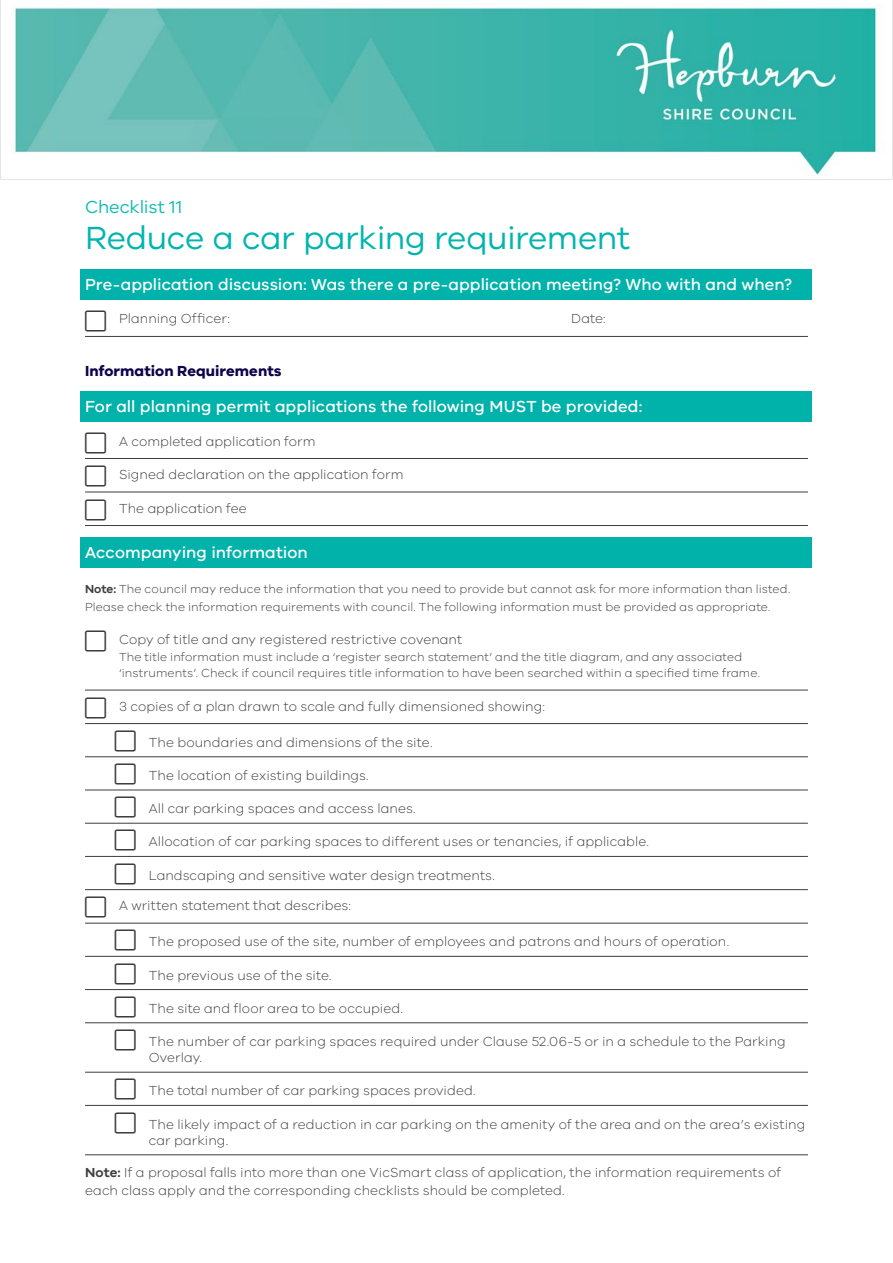
<style>
.page{position:relative;width:893px;height:1263px;background:#fff}
.page>*{position:absolute;margin:0;border:0;box-sizing:border-box;transform-origin:0 0}
.Heading_1{font:33px "VIC";letter-spacing:-.015em;color:#00b5ae}
.Heading_2{font:18px "VIC";letter-spacing:-.005em;color:#10bab4}
.Table_Header{font:500 16.5px "VIC";letter-spacing:.005em;color:#fff}
.Heading_3{font:700 15px "VIC";letter-spacing:.005em;color:#0d0449}
.Body_Copy{font:300 13.5px/16.2px "VIC";letter-spacing:.005em;color:#3e3e3f}
.Body_Copy-2{font:300 12px/18px "VIC";letter-spacing:.01em;color:#3e3e3f}
.s1{font-weight:600}
</style>
<div class="page">
<div style="left:81px;top:269px;width:731px;height:31px;background:#00b2a9"></div>
<hr style="left:85px;top:336px;width:723px;height:1px;background:#3e3e3f">
<div style="left:81px;top:391px;width:731px;height:31px;background:#00b2a9"></div>
<hr style="left:85px;top:458px;width:723px;height:1px;background:#3e3e3f">
<hr style="left:85px;top:492px;width:723px;height:1px;background:#3e3e3f">
<hr style="left:85px;top:525px;width:723px;height:1px;background:#3e3e3f">
<div style="left:81px;top:537px;width:731px;height:31px;background:#00b2a9"></div>
<hr style="left:85px;top:690px;width:723px;height:1px;background:#3e3e3f">
<hr style="left:85px;top:723px;width:723px;height:1px;background:#3e3e3f">
<hr style="left:85px;top:756px;width:723px;height:1px;background:#3e3e3f">
<hr style="left:85px;top:790px;width:723px;height:1px;background:#3e3e3f">
<hr style="left:85px;top:823px;width:723px;height:1px;background:#3e3e3f">
<hr style="left:85px;top:856px;width:723px;height:1px;background:#3e3e3f">
<hr style="left:85px;top:889px;width:723px;height:1px;background:#3e3e3f">
<hr style="left:85px;top:923px;width:723px;height:1px;background:#3e3e3f">
<hr style="left:85px;top:956px;width:723px;height:1px;background:#3e3e3f">
<hr style="left:85px;top:989px;width:723px;height:1px;background:#3e3e3f">
<hr style="left:85px;top:1022px;width:723px;height:1px;background:#3e3e3f">
<hr style="left:85px;top:1072px;width:723px;height:1px;background:#3e3e3f">
<hr style="left:85px;top:1105px;width:723px;height:1px;background:#3e3e3f">
<hr style="left:85px;top:1154px;width:723px;height:1px;background:#3e3e3f">
<img style="left:0;top:0;width:893px;height:180px">
<p class="Heading_2" style="left:85px;top:196px;width:99px">Checklist 11</p>
<p class="Heading_1" style="left:85px;top:218px;width:546px">Reduce a car parking requirement</p>
<p class="Table_Header" style="left:85px;top:274px;width:709px">Pre-application discussion: Was there a pre-application meeting? Who with and when?</p>
<p class="Body_Copy" style="left:119px;top:310px;width:112px">Planning Officer:</p>
<p class="Body_Copy" style="left:571px;top:310px;width:36px">Date:</p>
<p class="Heading_3" style="left:85px;top:361px;width:198px">Information Requirements</p>
<p class="Table_Header" style="left:85px;top:397px;width:559px">For all planning permit applications the following MUST be provided:</p>
<p class="Body_Copy" style="left:119px;top:432px;width:198px">A completed application form</p>
<p class="Body_Copy" style="left:119px;top:466px;width:286px">Signed declaration on the application form</p>
<p class="Body_Copy" style="left:119px;top:499px;width:129px">The application fee</p>
<p class="Table_Header" style="left:85px;top:542px;width:224px">Accompanying information</p>
<p class="Body_Copy-2" style="left:85px;top:579px;width:707px"><span class="s1">Note:</span> The council may reduce the information that you need to provide but cannot ask for more information than listed.<br>Please check the information requirements with council. The following information must be provided as appropriate.</p>
<p class="Body_Copy" style="left:119px;top:631px;width:345px">Copy of title and any registered restrictive covenant</p>
<p class="Body_Copy-2" style="left:119px;top:648px;width:642px;line-height:16.5px">The title information must include a ‘register search statement’ and the title diagram, and any associated ‘instruments’. Check if council requires title information to have been searched within a specified time frame.</p>
<p class="Body_Copy" style="left:119px;top:697px;width:427px">3 copies of a plan drawn to scale and fully dimensioned showing:</p>
<p class="Body_Copy" style="left:149px;top:734px;width:285px">The boundaries and dimensions of the site.</p>
<p class="Body_Copy" style="left:149px;top:767px;width:221px">The location of existing buildings.</p>
<p class="Body_Copy" style="left:149px;top:800px;width:268px">All car parking spaces and access lanes.</p>
<p class="Body_Copy" style="left:149px;top:833px;width:502px">Allocation of car parking spaces to different uses or tenancies, if applicable.</p>
<p class="Body_Copy" style="left:149px;top:866px;width:348px">Landscaping and sensitive water design treatments.</p>
<p class="Body_Copy" style="left:119px;top:897px;width:234px">A written statement that describes:</p>
<p class="Body_Copy" style="left:149px;top:933px;width:582px">The proposed use of the site, number of employees and patrons and hours of operation.</p>
<p class="Body_Copy" style="left:149px;top:966px;width:185px">The previous use of the site.</p>
<p class="Body_Copy" style="left:149px;top:1000px;width:256px">The site and floor area to be occupied.</p>
<p class="Body_Copy" style="left:149px;top:1033px;width:638px">The number of car parking spaces required under Clause 52.06-5 or in a schedule to the Parking<br>Overlay.</p>
<p class="Body_Copy" style="left:149px;top:1082px;width:328px">The total number of car parking spaces provided.</p>
<p class="Body_Copy" style="left:149px;top:1115px;width:658px">The likely impact of a reduction in car parking on the amenity of the area and on the area’s existing car parking.</p>
<p class="Body_Copy" style="left:85px;top:1163px;width:697px;line-height:18px"><span class="s1">Note:</span> If a proposal falls into more than one VicSmart class of application, the information requirements of each class apply and the corresponding checklists should be completed.</p>
</div>
